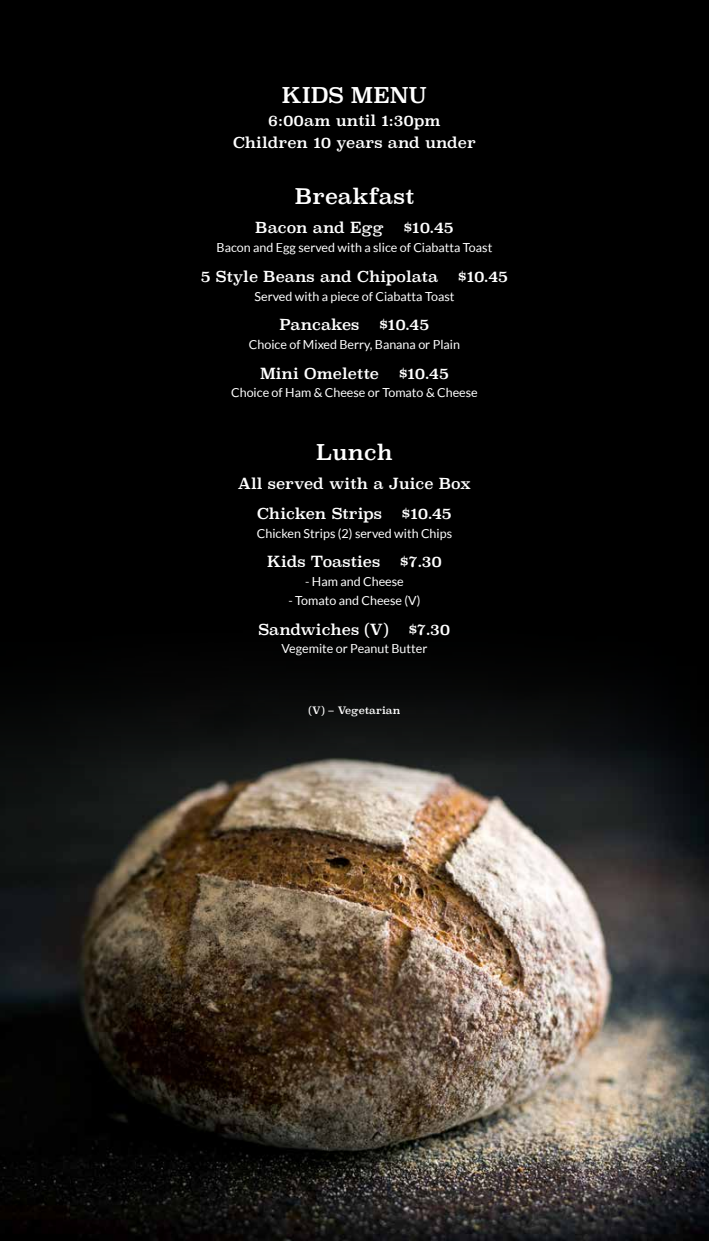
<style>
.page{position:relative;width:709px;height:1241px;background:#fff}
.page>*{position:absolute;margin:0;border:0;box-sizing:border-box;transform-origin:0 0}
.t1{font:21.25px "Superclarendon";color:#fff}
.t2{font:15px/22.5px "Superclarendon";color:#fff;text-align:center}
.t3{font:12.5px "Lato";color:#fff}
.t4{font:10px "Superclarendon";color:#fff}
</style>
<div class="page">
<div style="left:0;top:0;width:709px;height:1240px;background:#000"></div>
<img style="left:0;top:767px;width:709px;height:473px">
<div style="left:0;top:599px;width:709px;height:168px;background:linear-gradient(to bottom,#000,#141616)"></div>
<h1 class="t1" style="left:282px;top:81px;width:147px">KIDS MENU</h1>
<p class="t2" style="left:233px;top:110px;width:244px">6:00am until 1:30pm<br>Children 10 years and under</p>
<h1 class="t1" style="left:295px;top:182px;width:121px">Breakfast</h1>
<p class="t2" style="left:255px;top:218px;width:130px">Bacon and Egg</p>
<p class="t2" style="left:404px;top:218px;width:51px">$10.45</p>
<p class="t3" style="left:217px;top:241px;width:277px">Bacon and Egg served with a slice of Ciabatta Toast</p>
<p class="t2" style="left:201px;top:266px;width:239px">5 Style Beans and Chipolata</p>
<p class="t2" style="left:458px;top:266px;width:51px">$10.45</p>
<p class="t3" style="left:254px;top:289px;width:201px">Served with a piece of Ciabatta Toast</p>
<p class="t2" style="left:279px;top:314px;width:81px">Pancakes</p>
<p class="t2" style="left:379px;top:314px;width:51px">$10.45</p>
<p class="t3" style="left:249px;top:337px;width:213px">Choice of Mixed Berry, Banana or Plain</p>
<p class="t2" style="left:260px;top:363px;width:120px">Mini Omelette</p>
<p class="t2" style="left:399px;top:363px;width:51px">$10.45</p>
<p class="t3" style="left:231px;top:386px;width:248px">Choice of Ham &amp; Cheese or Tomato &amp; Cheese</p>
<h1 class="t1" style="left:316px;top:438px;width:78px">Lunch</h1>
<p class="t2" style="left:257px;top:470px;width:215px;line-height:29.6px;text-align:left;text-indent:-19px">All served with a Juice Box<br>Chicken Strips</p>
<p class="t2" style="left:402px;top:503px;width:51px">$10.45</p>
<p class="t3" style="left:257px;top:526px;width:197px">Chicken Strips (2) served with Chips</p>
<p class="t2" style="left:267px;top:552px;width:115px">Kids Toasties</p>
<p class="t2" style="left:400px;top:552px;width:43px">$7.30</p>
<p class="t3" style="left:305px;top:574px;width:100px">- Ham and Cheese</p>
<p class="t3" style="left:288px;top:593px;width:134px">- Tomato and Cheese (V)</p>
<p class="t2" style="left:258px;top:619px;width:132px">Sandwiches (V)</p>
<p class="t2" style="left:409px;top:619px;width:43px">$7.30</p>
<p class="t3" style="left:281px;top:641px;width:148px">Vegemite or Peanut Butter</p>
<p class="t4" style="left:308px;top:703px;width:93px">(V) – Vegetarian</p>
</div>
